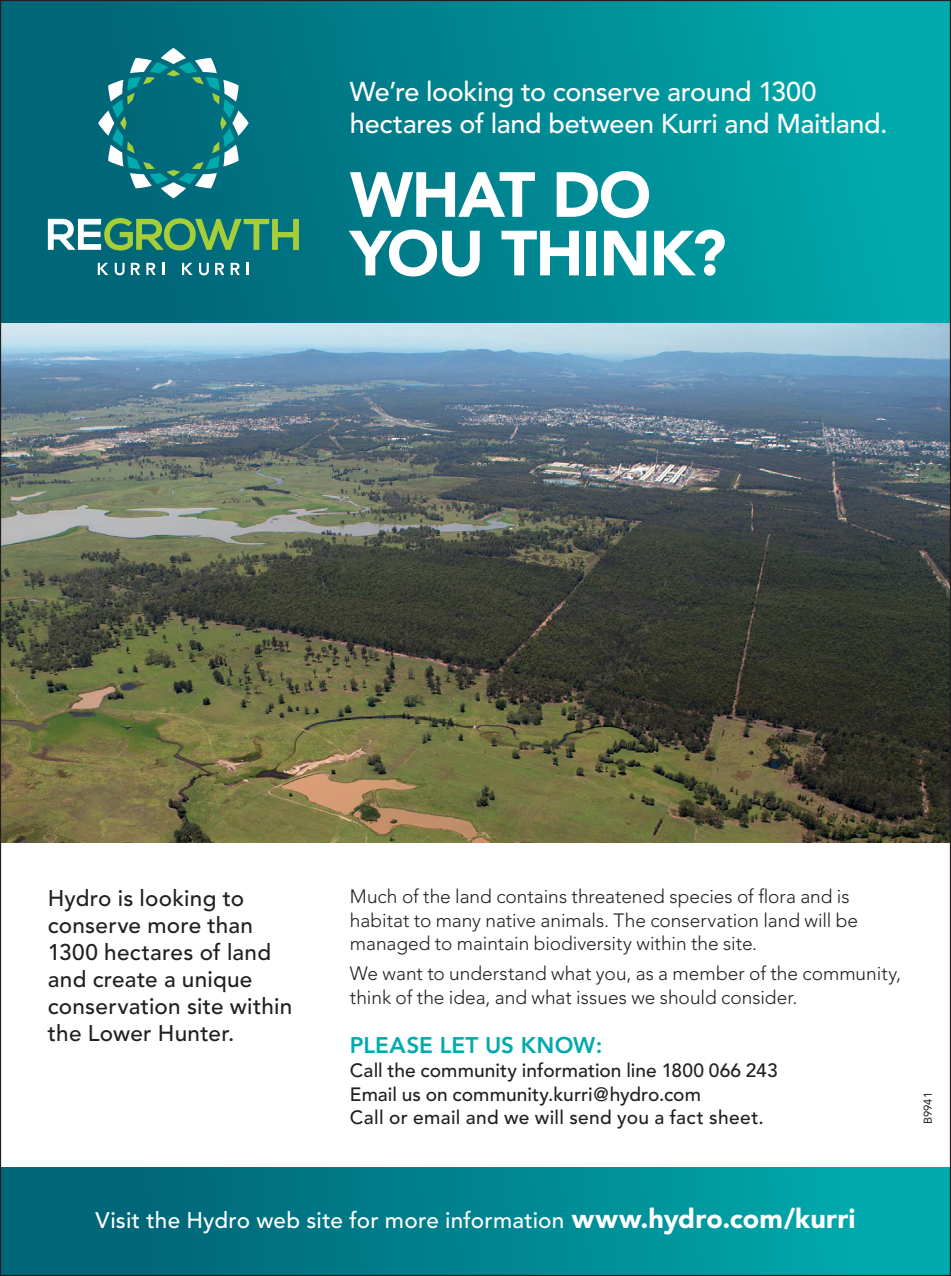
<style>
.page{position:relative;width:951px;height:1276px;background:#fff}
.page>*{position:absolute;margin:0;border:0;box-sizing:border-box;transform-origin:0 0}
.t1{font:900 63px/58.5px "Avenir";letter-spacing:-.025em;color:#fff}
.t2{font:500 27px/31.5px "Avenir";letter-spacing:-.01em;color:#fff}
.t3{font:500 22.5px/27px "Avenir";letter-spacing:.01em;color:#231f20}
.t4{font:500 22.5px "Avenir";letter-spacing:.01em;color:#fff}
.t5{font:800 22.5px "Avenir";color:#00aaad}
.t6{font:300 19.12px/23.6px "Avenir";color:#231f20}
.t7{font:500 19.12px/23.6px "Avenir";letter-spacing:.005em;color:#231f20}
.t8{font:11.25px "Avenir";color:#231f20}
.s1{font-weight:900;font-size:27px}
</style>
<div class="page">
<img style="left:2px;top:322px;width:946px;height:520px">
<div style="left:0;top:0;width:950px;height:322px;background:linear-gradient(to right,#015e72,#00acae)"></div>
<div style="left:0;top:1167px;width:950px;height:109px;background:linear-gradient(to right,#005d71,#00aeb0)"></div>
<svg style="left:48px;top:218px;width:251px;height:32px;background:#579e74"></svg>
<svg style="left:98px;top:263px;width:10px;height:12px"></svg>
<svg style="left:115px;top:263px;width:9px;height:12px"></svg>
<svg style="left:131px;top:263px;width:9px;height:12px"></svg>
<svg style="left:146px;top:263px;width:9px;height:12px"></svg>
<svg style="left:162px;top:263px;width:2px;height:12px"></svg>
<svg style="left:182px;top:263px;width:11px;height:12px"></svg>
<svg style="left:199px;top:263px;width:10px;height:12px"></svg>
<svg style="left:215px;top:263px;width:9px;height:12px"></svg>
<svg style="left:230px;top:263px;width:10px;height:12px"></svg>
<svg style="left:246px;top:263px;width:2px;height:12px"></svg>
<svg style="left:98px;top:48px;width:151px;height:150px;background:#20828c"></svg>
<h2 class="t2" style="left:350px;top:77px;width:539px">We’re looking to conserve around 1300 hectares of land between Kurri and Maitland.</h2>
<h1 class="t1" style="left:350px;top:165px;width:378px">WHAT DO<br>YOU THINK?</h1>
<p class="t3" style="left:48px;top:885px;width:246px">Hydro is looking to conserve more than<br>1300 hectares of land and create a unique conservation site within the Lower Hunter.</p>
<p class="t6" style="left:350px;top:885px;width:509px">Much of the land contains threatened species of flora and is habitat to many native animals. The conservation land will be managed to maintain biodiversity within the site.</p>
<p class="t6" style="left:350px;top:962px;width:552px">We want to understand what you, as a member of the community, think of the idea, and what issues we should consider.</p>
<p class="t5" style="left:350px;top:1032px;width:254px">PLEASE LET US KNOW:</p>
<p class="t7" style="left:350px;top:1059px;width:429px">Call the community information line 1800 066 243<br>Email us on community.kurri@hydro.com<br>Call or email and we will send you a fact sheet.</p>
<p class="t8" style="left:921px;top:1124px;width:34px;rotate:-90deg">B9941</p>
<p class="t4" style="left:96px;top:1207px;width:761px">Visit the Hydro web site for more information <span class="s1">www.hydro.com/kurri</span></p>
</div>
